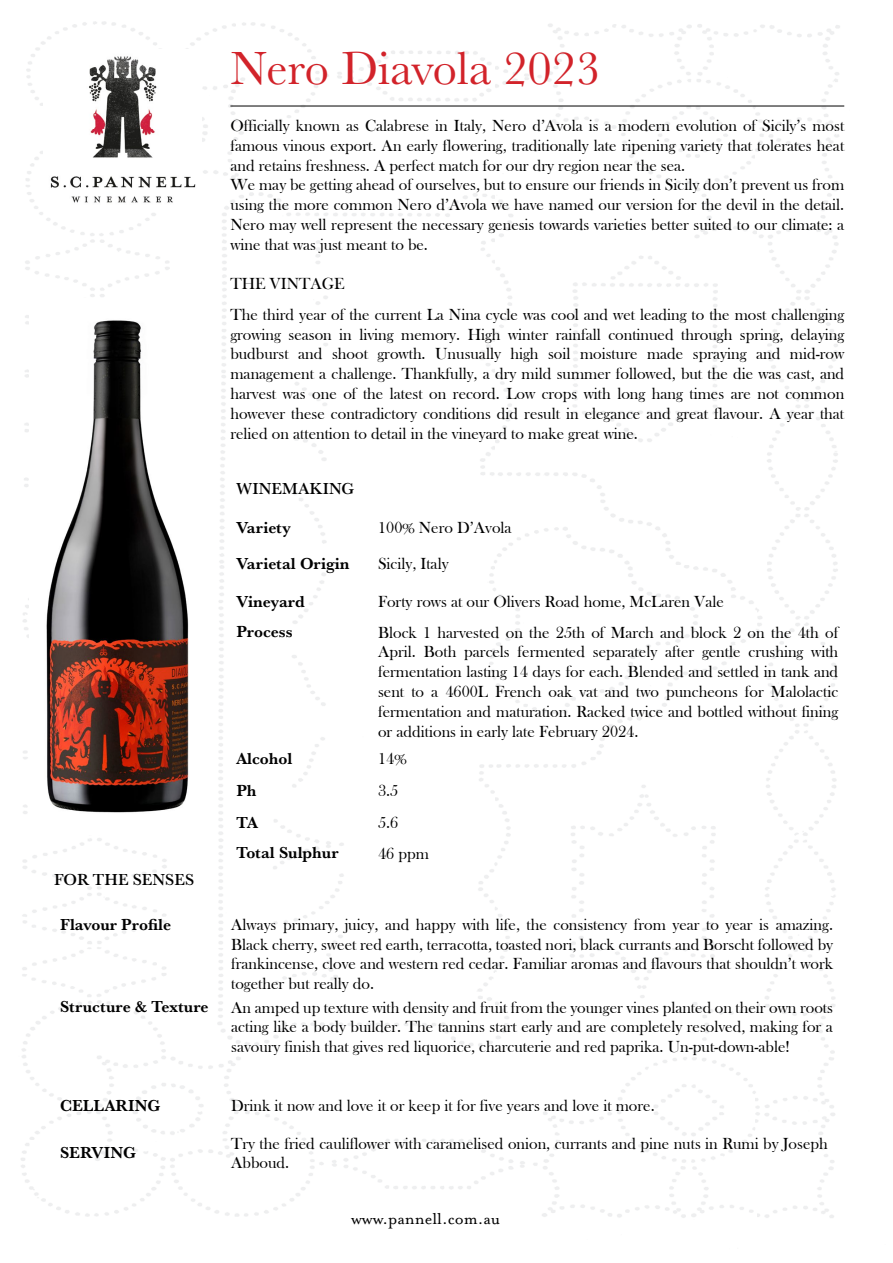
<style>
.page{position:relative;width:893px;height:1263px;background:#fff}
.page>*{position:absolute;margin:0;border:0;box-sizing:border-box;transform-origin:0 0}
.t1{font:48px "Baskerville URW";color:#d2232a}
.t2{font:18px "Mrs Eaves OT";color:#000}
.t3{font:16.5px/19.8px "Bask Old Face";color:#000;text-align:justify}
.t4{font:700 16.5px "Baskerville URW";color:#000}
.t5{font:500 16.5px "Baskerville URW";color:#000}
</style>
<div class="page">
<hr style="left:230px;top:106px;width:614px;height:1px;background:#000">
<img style="left:44px;top:319px;width:145px;height:494px">
<img style="left:50px;top:56px;width:146px;height:148px">
<h1 class="t1" style="left:230px;top:35px;width:371px">Nero Diavola 2023</h1>
<p class="t3" style="left:230px;top:116px;width:615px;text-align:left">Officially known as Calabrese in Italy, Nero d’Avola is a modern evolution of Sicily’s most famous vinous export. An early flowering, traditionally late ripening variety that tolerates heat and retains freshness. A perfect match for our dry region near the sea.<br>We may be getting ahead of ourselves, but to ensure our friends in Sicily don’t prevent us from using the more common Nero d’Avola we have named our version for the devil in the detail.<br>Nero may well represent the necessary genesis towards varieties better suited to our climate: a wine that was just meant to be.</p>
<p class="t3" style="left:230px;top:269px;width:615px;line-height:30.3px">THE VINTAGE<br>The third year of the current La Nina cycle was cool and wet leading to the most challenging</p>
<p class="t3" style="left:230px;top:325px;width:615px">growing season in living memory. High winter rainfall continued through spring, delaying budburst and shoot growth. Unusually high soil moisture made spraying and mid-row management a challenge. Thankfully, a dry mild summer followed, but the die was cast, and harvest was one of the latest on record. Low crops with long hang times are not common however these contradictory conditions did result in elegance and great flavour. A year that relied on attention to detail in the vineyard to make great wine.</p>
<p class="t5" style="left:236px;top:477px;width:119px">WINEMAKING</p>
<p class="t4" style="left:236px;top:516px;width:56px">Variety</p>
<p class="t3" style="left:378px;top:518px;width:135px">100% Nero D’Avola</p>
<p class="t4" style="left:236px;top:552px;width:114px">Varietal Origin</p>
<p class="t3" style="left:378px;top:554px;width:72px">Sicily, Italy</p>
<p class="t4" style="left:236px;top:589px;width:70px">Vineyard</p>
<p class="t3" style="left:378px;top:592px;width:347px">Forty rows at our Olivers Road home, McLaren Vale</p>
<p class="t4" style="left:236px;top:620px;width:58px">Process</p>
<p class="t3" style="left:378px;top:622px;width:462px">Block 1 harvested on the 25th of March and block 2 on the 4th of April. Both parcels fermented separately after gentle crushing with fermentation lasting 14 days for each. Blended and settled in tank and sent to a 4600L French oak vat and two puncheons for Malolactic fermentation and maturation. Racked twice and bottled without fining or additions in early late February 2024.</p>
<p class="t4" style="left:236px;top:747px;width:58px">Alcohol</p>
<p class="t3" style="left:378px;top:749px;width:30px">14%</p>
<p class="t4" style="left:236px;top:779px;width:22px">Ph</p>
<p class="t3" style="left:378px;top:781px;width:22px">3.5</p>
<p class="t4" style="left:236px;top:810px;width:23px">TA</p>
<p class="t3" style="left:378px;top:813px;width:22px">5.6</p>
<p class="t4" style="left:236px;top:841px;width:104px">Total Sulphur</p>
<p class="t3" style="left:378px;top:843px;width:52px">46 ppm</p>
<p class="t5" style="left:54px;top:868px;width:142px">FOR THE SENSES</p>
<p class="t4" style="left:60px;top:912px;width:113px">Flavour Profile</p>
<p class="t3" style="left:231px;top:915px;width:603px">Always primary, juicy, and happy with life, the consistency from year to year is amazing.<br>Black cherry, sweet red earth, terracotta, toasted nori, black currants and Borscht followed by frankincense, clove and western red cedar. Familiar aromas and flavours that shouldn’t work together but really do.</p>
<p class="t4" style="left:60px;top:995px;width:150px">Structure &amp; Texture</p>
<p class="t3" style="left:231px;top:997px;width:603px">An amped up texture with density and fruit from the younger vines planted on their own roots acting like a body builder. The tannins start early and are completely resolved, making for a savoury finish that gives red liquorice, charcuterie and red paprika. Un-put-down-able!</p>
<p class="t4" style="left:60px;top:1094px;width:102px">CELLARING</p>
<p class="t3" style="left:231px;top:1096px;width:425px">Drink it now and love it or keep it for five years and love it more.</p>
<p class="t4" style="left:60px;top:1141px;width:77px">SERVING</p>
<p class="t3" style="left:231px;top:1133px;width:598px">Try the fried cauliflower with caramelised onion, currants and pine nuts in Rumi by Joseph<br>Abboud.</p>
<p class="t2" style="left:351px;top:1208px;width:151px">www.pannell.com.au</p>
</div>
